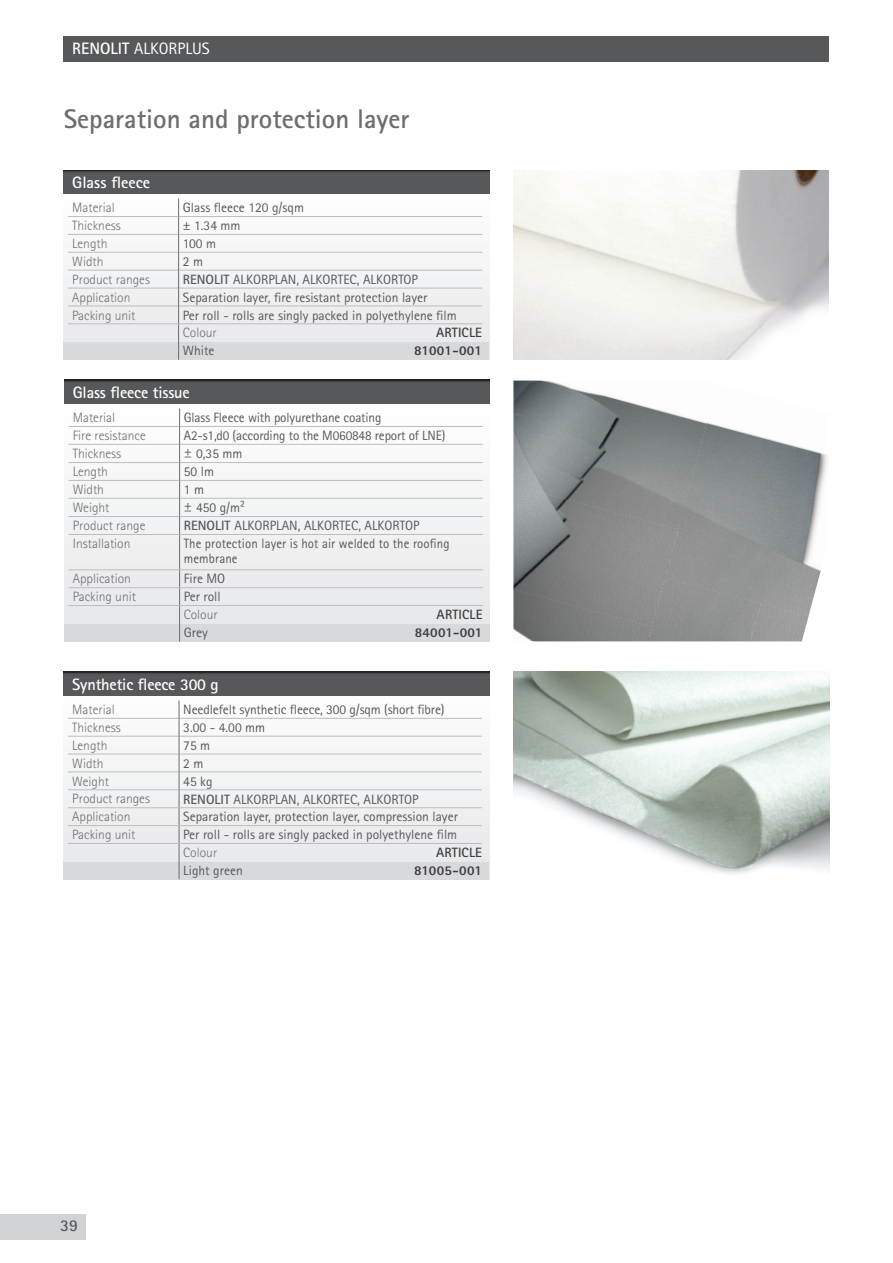
<style>
.page{position:relative;width:893px;height:1263px;background:#fff}
.page>*{position:absolute;margin:0;border:0;box-sizing:border-box;transform-origin:0 0}
.t1{font:700 27px "Rotis Sans Serif Pro";color:#6c6d70}
.t2{font:700 16.5px "Rotis Sans Serif Pro";letter-spacing:-.01em;color:#fff}
.t3{font:16.5px "Rotis Sans Serif Pro";color:#fff}
.t4{font:700 16.5px "Rotis Sans Serif Pro";color:#57585a}
.t5{font:13.5px "Rotis Sans Serif Pro";color:#57585a}
.t6{font:300 13.5px "Rotis Sans Serif Pro";color:#6c6d70}
.t7{font:13.5px/15px "Rotis Sans Serif Pro";color:#57585a;scale:.95 1}
.t8{font:800 13.5px "Rotis Sans Serif Pro";letter-spacing:.01em;color:#3e3e3f}
.t9{font:700 13.5px "Rotis Sans Serif Pro";letter-spacing:.01em;color:#3e3e3f}
.s1{font-weight:700}
.s2{font-family:"Elektra Light Pro"}
</style>
<div class="page">
<div style="left:64px;top:36px;width:765px;height:25px;background:#57585a"></div>
<div style="left:0;top:1214px;width:85px;height:26px;background:#d1d2d4"></div>
<div style="left:64px;top:193px;width:425px;height:167px;background:#f3f4f4"></div>
<div style="left:64px;top:343px;width:425px;height:17px;background:#d8d9db"></div>
<div style="left:64px;top:170px;width:425px;height:23px;background:#57585a"></div>
<hr style="left:68px;top:216px;width:110px;height:1px;background:#bcbdc0">
<hr style="left:179px;top:216px;width:303px;height:1px;background:#bcbdc0">
<hr style="left:68px;top:234px;width:110px;height:1px;background:#bcbdc0">
<hr style="left:179px;top:234px;width:303px;height:1px;background:#bcbdc0">
<hr style="left:68px;top:252px;width:110px;height:1px;background:#bcbdc0">
<hr style="left:179px;top:252px;width:303px;height:1px;background:#bcbdc0">
<hr style="left:68px;top:270px;width:110px;height:1px;background:#bcbdc0">
<hr style="left:179px;top:270px;width:303px;height:1px;background:#bcbdc0">
<hr style="left:68px;top:288px;width:110px;height:1px;background:#bcbdc0">
<hr style="left:179px;top:288px;width:303px;height:1px;background:#bcbdc0">
<hr style="left:68px;top:306px;width:110px;height:1px;background:#bcbdc0">
<hr style="left:179px;top:306px;width:303px;height:1px;background:#bcbdc0">
<svg style="left:178px;top:199px;width:1px;height:125px"></svg>
<hr style="left:178px;top:324px;width:1px;height:36px;background:#6c6d70">
<hr style="left:68px;top:324px;width:111px;height:1px;background:#bcbdc0">
<hr style="left:179px;top:324px;width:303px;height:1px;background:#bcbdc0">
<img style="left:513px;top:171px;width:315px;height:189px">
<div style="left:64px;top:685px;width:425px;height:194px;background:#f2f3f4"></div>
<div style="left:64px;top:862px;width:425px;height:17px;background:#d8d9db"></div>
<div style="left:64px;top:672px;width:425px;height:23px;background:#57585a"></div>
<hr style="left:68px;top:718px;width:111px;height:1px;background:#bcbdc0">
<hr style="left:179px;top:718px;width:303px;height:1px;background:#bcbdc0">
<hr style="left:68px;top:736px;width:111px;height:1px;background:#bcbdc0">
<hr style="left:179px;top:736px;width:303px;height:1px;background:#bcbdc0">
<hr style="left:68px;top:754px;width:111px;height:1px;background:#bcbdc0">
<hr style="left:179px;top:754px;width:303px;height:1px;background:#bcbdc0">
<hr style="left:68px;top:772px;width:111px;height:1px;background:#bcbdc0">
<hr style="left:179px;top:772px;width:303px;height:1px;background:#bcbdc0">
<hr style="left:68px;top:789px;width:111px;height:1px;background:#bcbdc0">
<hr style="left:179px;top:789px;width:303px;height:1px;background:#bcbdc0">
<svg style="left:179px;top:700px;width:1px;height:143px"></svg>
<hr style="left:179px;top:844px;width:1px;height:35px;background:#6c6d70">
<hr style="left:68px;top:807px;width:111px;height:1px;background:#bcbdc0">
<hr style="left:179px;top:807px;width:303px;height:1px;background:#bcbdc0">
<hr style="left:68px;top:825px;width:111px;height:1px;background:#bcbdc0">
<hr style="left:179px;top:825px;width:303px;height:1px;background:#bcbdc0">
<hr style="left:68px;top:843px;width:111px;height:1px;background:#bcbdc0">
<hr style="left:179px;top:843px;width:303px;height:1px;background:#bcbdc0">
<img style="left:513px;top:672px;width:316px;height:202px">
<div style="left:64px;top:403px;width:426px;height:228px;background:#f2f3f4"></div>
<div style="left:64px;top:624px;width:426px;height:17px;background:#d8d9db"></div>
<div style="left:64px;top:380px;width:426px;height:23px;background:#57585a"></div>
<hr style="left:69px;top:426px;width:110px;height:1px;background:#bcbdc0">
<hr style="left:180px;top:426px;width:303px;height:1px;background:#bcbdc0">
<hr style="left:69px;top:444px;width:110px;height:1px;background:#bcbdc0">
<hr style="left:180px;top:444px;width:303px;height:1px;background:#bcbdc0">
<hr style="left:69px;top:462px;width:110px;height:1px;background:#bcbdc0">
<hr style="left:180px;top:462px;width:303px;height:1px;background:#bcbdc0">
<hr style="left:69px;top:480px;width:110px;height:1px;background:#bcbdc0">
<hr style="left:180px;top:480px;width:303px;height:1px;background:#bcbdc0">
<hr style="left:69px;top:498px;width:110px;height:1px;background:#bcbdc0">
<hr style="left:180px;top:498px;width:303px;height:1px;background:#bcbdc0">
<hr style="left:69px;top:516px;width:110px;height:1px;background:#bcbdc0">
<hr style="left:180px;top:516px;width:303px;height:1px;background:#bcbdc0">
<svg style="left:179px;top:409px;width:1px;height:125px"></svg>
<hr style="left:179px;top:535px;width:1px;height:35px;background:#6c6d70">
<svg style="left:179px;top:571px;width:1px;height:34px"></svg>
<hr style="left:179px;top:606px;width:1px;height:35px;background:#6c6d70">
<hr style="left:69px;top:534px;width:111px;height:1px;background:#bcbdc0">
<hr style="left:180px;top:534px;width:303px;height:1px;background:#bcbdc0">
<hr style="left:69px;top:570px;width:111px;height:1px;background:#bcbdc0">
<hr style="left:180px;top:570px;width:303px;height:1px;background:#bcbdc0">
<hr style="left:69px;top:587px;width:111px;height:1px;background:#bcbdc0">
<hr style="left:180px;top:587px;width:303px;height:1px;background:#bcbdc0">
<hr style="left:69px;top:605px;width:111px;height:1px;background:#bcbdc0">
<hr style="left:180px;top:605px;width:303px;height:1px;background:#bcbdc0">
<img style="left:513px;top:381px;width:152px;height:104px">
<img style="left:665px;top:411px;width:162px;height:206px">
<img style="left:513px;top:485px;width:165px;height:104px">
<div style="left:648px;top:578px;width:113px;height:63px;background:#919292"></div>
<img style="left:750px;top:603px;width:58px;height:38px">
<img style="left:513px;top:589px;width:139px;height:52px">
<p class="t3" style="left:72px;top:39px;width:139px"><span class="s1">RENOLIT</span> ALKORPLUS</p>
<h1 class="t1" style="left:64px;top:101px;width:347px">Separation and protection layer</h1>
<p class="t2" style="left:72px;top:172px;width:79px">Glass fleece</p>
<p class="t6" style="left:72px;top:200px;width:44px">Material</p>
<p class="t5" style="left:183px;top:200px;width:123px">Glass fleece 120 g/sqm</p>
<p class="t6" style="left:72px;top:218px;width:50px">Thickness</p>
<p class="t5" style="left:183px;top:218px;width:59px">± 1.34 mm</p>
<p class="t6" style="left:72px;top:236px;width:37px">Length</p>
<p class="t5" style="left:183px;top:235px;width:35px">100 m</p>
<p class="t6" style="left:72px;top:254px;width:33px">Width</p>
<p class="t5" style="left:183px;top:253px;width:22px">2 m</p>
<p class="t6" style="left:72px;top:271px;width:79px">Product ranges</p>
<p class="t5" style="left:183px;top:271px;width:237px"><span class="s1">RENOLIT</span> ALKORPLAN, ALKORTEC, ALKORTOP</p>
<p class="t6" style="left:72px;top:289px;width:60px">Application</p>
<p class="t5" style="left:183px;top:289px;width:246px">Separation layer, fire resistant protection layer</p>
<p class="t6" style="left:72px;top:307px;width:65px">Packing unit</p>
<p class="t5" style="left:183px;top:307px;width:275px">Per roll - rolls are singly packed in polyethylene film</p>
<p class="t6" style="left:183px;top:325px;width:35px">Colour</p>
<p class="t5" style="left:183px;top:343px;width:33px">White</p>
<p class="t9" style="left:436px;top:324px;width:47px">ARTICLE</p>
<p class="t8" style="left:414px;top:342px;width:69px">81001-001</p>
<p class="t2" style="left:73px;top:382px;width:118px">Glass fleece tissue</p>
<p class="t6" style="left:73px;top:410px;width:44px">Material</p>
<p class="t5" style="left:184px;top:410px;width:199px">Glass Fleece with polyurethane coating</p>
<p class="t6" style="left:73px;top:428px;width:74px">Fire resistance</p>
<p class="t5" style="left:184px;top:427px;width:263px">A2-s1,d0 (according to the M060848 report of LNE)</p>
<p class="t6" style="left:73px;top:446px;width:50px">Thickness</p>
<p class="t5" style="left:184px;top:446px;width:60px"><span class="s2">±</span> 0,35 mm</p>
<p class="t6" style="left:73px;top:464px;width:37px">Length</p>
<p class="t5" style="left:184px;top:464px;width:32px">50 lm</p>
<p class="t6" style="left:73px;top:482px;width:33px">Width</p>
<p class="t5" style="left:184px;top:481px;width:22px">1 m</p>
<p class="t6" style="left:73px;top:500px;width:38px">Weight</p>
<p class="t5" style="left:184px;top:500px;width:63px"><span class="s2">±</span> 450 g/m²</p>
<p class="t6" style="left:73px;top:518px;width:74px">Product range</p>
<p class="t5" style="left:184px;top:518px;width:237px"><span class="s1">RENOLIT</span> ALKORPLAN, ALKORTEC, ALKORTOP</p>
<p class="t6" style="left:73px;top:536px;width:59px">Installation</p>
<p class="t7" style="left:184px;top:536px;width:281px">The protection layer is hot air welded to the roofing membrane</p>
<p class="t6" style="left:73px;top:571px;width:60px">Application</p>
<p class="t5" style="left:184px;top:571px;width:43px">Fire MO</p>
<p class="t6" style="left:73px;top:589px;width:65px">Packing unit</p>
<p class="t5" style="left:184px;top:589px;width:38px">Per roll</p>
<p class="t6" style="left:184px;top:607px;width:35px">Colour</p>
<p class="t5" style="left:184px;top:625px;width:26px">Grey</p>
<p class="t9" style="left:437px;top:606px;width:47px">ARTICLE</p>
<p class="t8" style="left:415px;top:624px;width:69px">84001-001</p>
<p class="t2" style="left:72px;top:674px;width:148px">Synthetic fleece 300 g</p>
<p class="t6" style="left:72px;top:702px;width:44px">Material</p>
<p class="t5" style="left:183px;top:701px;width:263px">Needlefelt synthetic fleece, 300 g/sqm (short fibre)</p>
<p class="t6" style="left:72px;top:720px;width:50px">Thickness</p>
<p class="t5" style="left:183px;top:719px;width:83px">3.00 - 4.00 mm</p>
<p class="t6" style="left:72px;top:737px;width:37px">Length</p>
<p class="t5" style="left:183px;top:737px;width:28px">75 m</p>
<p class="t6" style="left:72px;top:755px;width:33px">Width</p>
<p class="t5" style="left:183px;top:755px;width:22px">2 m</p>
<p class="t6" style="left:72px;top:773px;width:38px">Weight</p>
<p class="t5" style="left:183px;top:773px;width:31px">45 kg</p>
<p class="t6" style="left:72px;top:791px;width:79px">Product ranges</p>
<p class="t5" style="left:183px;top:791px;width:237px"><span class="s1">RENOLIT</span> ALKORPLAN, ALKORTEC, ALKORTOP</p>
<p class="t6" style="left:72px;top:809px;width:60px">Application</p>
<p class="t5" style="left:183px;top:809px;width:276px">Separation layer, protection layer, compression layer</p>
<p class="t6" style="left:72px;top:827px;width:65px">Packing unit</p>
<p class="t5" style="left:183px;top:827px;width:275px">Per roll - rolls are singly packed in polyethylene film</p>
<p class="t6" style="left:183px;top:845px;width:35px">Colour</p>
<p class="t5" style="left:183px;top:862px;width:61px">Light green</p>
<p class="t9" style="left:436px;top:844px;width:47px">ARTICLE</p>
<p class="t8" style="left:414px;top:862px;width:69px">81005-001</p>
<p class="t4" style="left:60px;top:1215px;width:19px">39</p>
</div>
